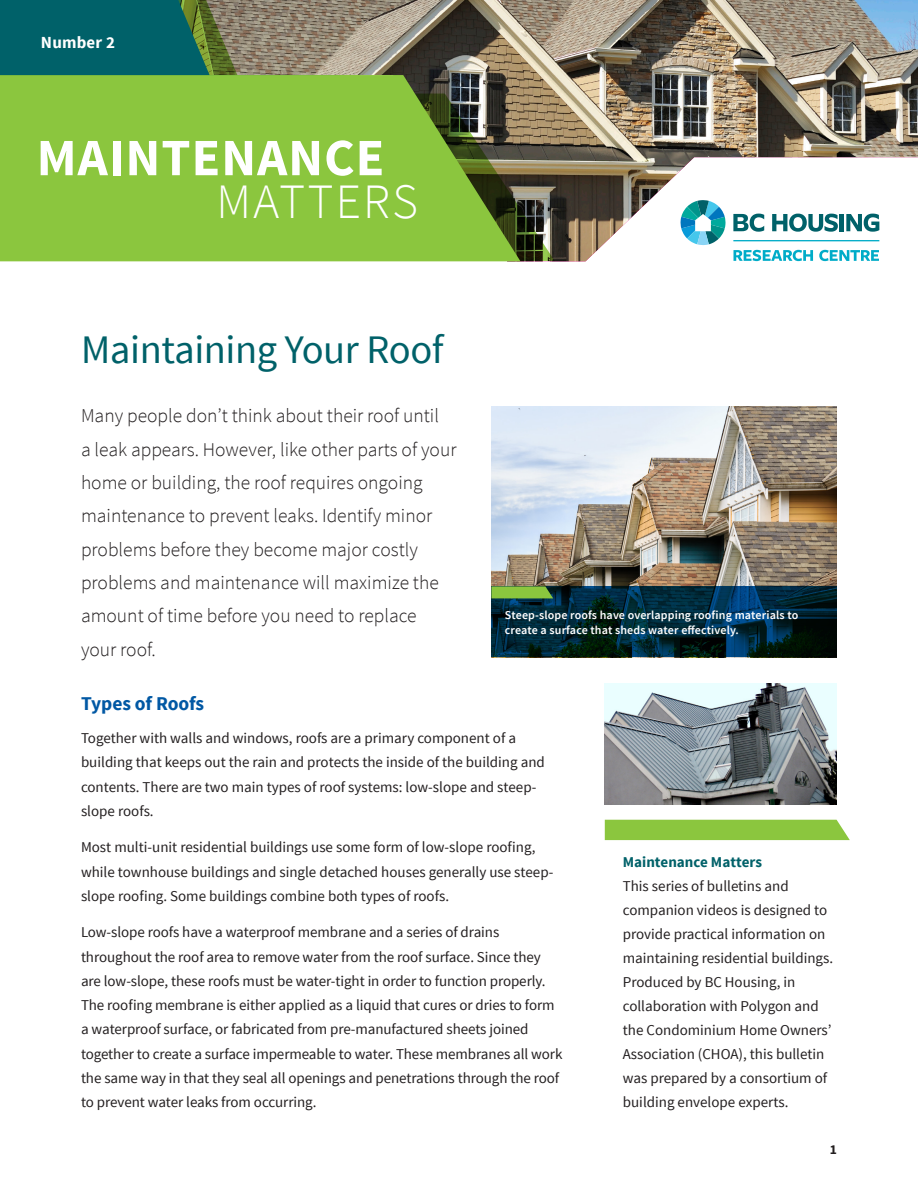
<style>
.page{position:relative;width:918px;height:1188px;background:#fff}
.page>*{position:absolute;margin:0;border:0;box-sizing:border-box;transform-origin:0 0}
.t1{font:700 52.5px "Source Sans Pro";letter-spacing:.02em;color:#fff}
.t2{font:300 49.5px "Source Sans Pro";letter-spacing:.05em;color:#fff}
.MM_Cover_Main_Head{font:40.5px "Source Sans Pro";letter-spacing:-.01em;color:#006169}
.MM_Cover_Intro{font:300 19.5px/33.3px "Source Sans Pro";color:#231f20}
.MM_Subhead_1{font:700 19.5px "Source Sans Pro";letter-spacing:-.01em;color:#0158a4}
.t3{font:700 18px "Source Sans Pro";letter-spacing:.005em;color:#fff}
.t4{font:700 16.8px "Source Sans Pro";letter-spacing:.01em;color:#fff}
.MM_Body{font:15px/24.3px "Source Sans Pro";letter-spacing:-.005em;color:#231f20}
.MM_Cover_Sidebar_tex{font:15px/24px "Source Sans Pro";color:#231f20}
.MM_Cover_Sidebar_sub{font:700 15px "Source Sans Pro";color:#006169}
.t5{font:700 13.5px "Source Sans Pro";color:#231f20}
.MM_callout_sidebar{font:600 12px/15px "Source Sans Pro";letter-spacing:.01em;color:#fff}
</style>
<div class="page">
<img style="left:369px;top:0;width:549px;height:261px">
<hr style="left:733px;top:240px;width:146px;height:1px;background:#00acc8">
<svg style="left:733px;top:214px;width:31px;height:18px"></svg>
<svg style="left:772px;top:214px;width:66px;height:18px"></svg>
<hr style="left:840px;top:214px;width:4px;height:17px;background:#006169">
<svg style="left:846px;top:214px;width:33px;height:18px"></svg>
<svg style="left:681px;top:200px;width:45px;height:45px"></svg>
<svg style="left:734px;top:250px;width:79px;height:11px"></svg>
<svg style="left:819px;top:250px;width:60px;height:11px"></svg>
<svg style="left:520px;top:94px;width:35px;height:167px;background:#6f664f"></svg>
<svg style="left:0;top:75px;width:520px;height:186px;background:#83b73d"></svg>
<svg style="left:0;top:0;width:369px;height:97px;background:#538560"></svg>
<img style="left:491px;top:406px;width:346px;height:180px">
<img style="left:605px;top:684px;width:232px;height:120px">
<svg style="left:491px;top:586px;width:346px;height:71px;background:#002736"></svg>
<svg style="left:491px;top:586px;width:62px;height:12px"></svg>
<div style="left:604px;top:820px;width:246px;height:20px;background:#8bc63e"></div>
<p class="t3" style="left:17px;top:28px;width:116px">February 2018</p>
<p class="t4" style="left:41px;top:32px;width:75px">Number 2</p>
<h1 class="t1" style="left:36px;top:108px;width:349px">MAINTENANCE</h1>
<h2 class="t2" style="left:231px;top:155px;width:203px">MATTERS</h2>
<p class="t1" style="left:37px;top:124px;width:349px">MAINTENANCE</p>
<p class="t2" style="left:216px;top:172px;width:203px">MATTERS</p>
<p class="MM_Cover_Main_Head" style="left:81px;top:325px;width:364px">Maintaining Your Roof</p>
<p class="MM_Cover_Intro" style="left:81px;top:399px;width:377px">Many people don’t think about their roof until<br>a leak appears. However, like other parts of your home or building, the roof requires ongoing maintenance to prevent leaks. Identify minor problems before they become major costly problems and maintenance will maximize the amount of time before you need to replace your roof.</p>
<p class="MM_Subhead_1" style="left:81px;top:691px;width:125px">Types of Roofs</p>
<p class="MM_Body" style="left:81px;top:726px;width:465px">Together with walls and windows, roofs are a primary component of a building that keeps out the rain and protects the inside of the building and contents. There are two main types of roof systems: low-slope and steep&shy;slope roofs.</p>
<p class="MM_Body" style="left:81px;top:835px;width:474px">Most multi-unit residential buildings use some form of low-slope roofing, while townhouse buildings and single detached houses generally use steep&shy;slope roofing. Some buildings combine both types of roofs.</p>
<p class="MM_Body" style="left:81px;top:920px;width:483px">Low-slope roofs have a waterproof membrane and a series of drains throughout the roof area to remove water from the roof surface. Since they are low-slope, these roofs must be water-tight in order to function properly.<br>The roofing membrane is either applied as a liquid that cures or dries to form a waterproof surface, or fabricated from pre-manufactured sheets joined together to create a surface impermeable to water. These membranes all work the same way in that they seal all openings and penetrations through the roof to prevent water leaks from occurring.</p>
<p class="MM_callout_sidebar" style="left:505px;top:608px;width:295px">Steep-slope roofs have overlapping roofing materials to create a surface that sheds water effectively.</p>
<p class="MM_Cover_Sidebar_sub" style="left:623px;top:853px;width:141px">Maintenance Matters</p>
<p class="MM_Cover_Sidebar_tex" style="left:623px;top:874px;width:212px">This series of bulletins and companion videos is designed to provide practical information on maintaining residential buildings.<br>Produced by BC Housing, in</p>
<p class="MM_Cover_Sidebar_tex" style="left:623px;top:994px;width:197px">collaboration with Polygon and</p>
<p class="MM_Cover_Sidebar_tex" style="left:623px;top:1018px;width:210px">the Condominium Home Owners’</p>
<p class="MM_Cover_Sidebar_tex" style="left:623px;top:1042px;width:206px">Association (CHOA), this bulletin was prepared by a consortium of building envelope experts.</p>
<p class="t5" style="left:830px;top:1141px;width:9px">1</p>
</div>
